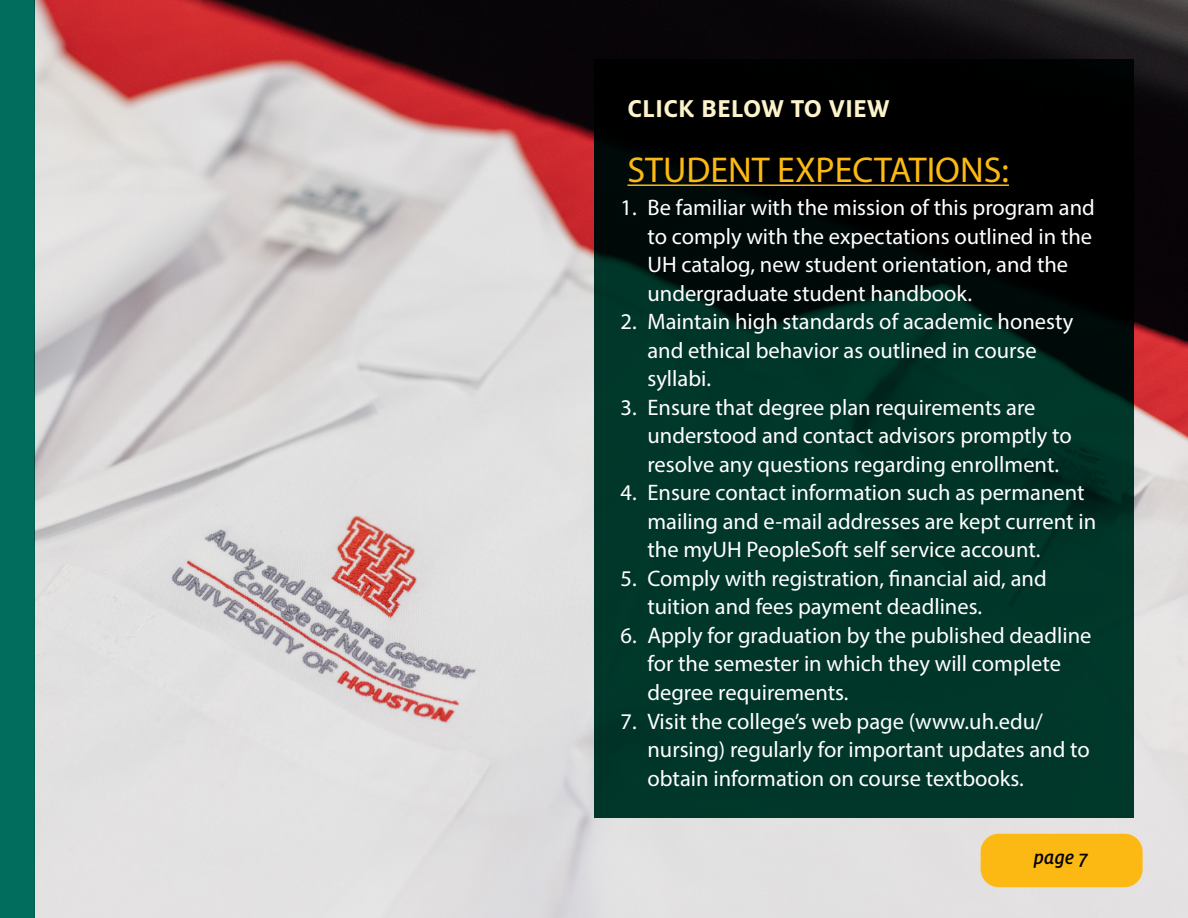
<style>
.page{position:relative;width:1188px;height:918px;background:#fff}
.page>*{position:absolute;margin:0;border:0;box-sizing:border-box;transform-origin:0 0}
.t1{font:36px "Myriad Pro";color:#fdb913}
.t2{font:700 27px "Milo OT";color:#fdf3cb}
.t3{font:22.5px/28.5px "Myriad Pro";color:#fff}
.t4{font:italic 500 21px "Milo OT";color:#000}
</style>
<div class="page">
<img style="left:35px;top:0;width:1153px;height:918px">
<svg style="left:594px;top:59px;width:540px;height:759px;background:#00241c"></svg>
<div style="left:0;top:0;width:35px;height:918px;background:#006d5d"></div>
<div style="left:981px;top:834px;width:162px;height:53px;background:#fdb913;border-radius:18px"></div>
<hr style="left:627px;top:184px;width:382px;height:2px;background:#fdb913">
<p class="t2" style="left:627px;top:93px;width:264px">CLICK BELOW TO VIEW</p>
<h1 class="t1" style="left:627px;top:147px;width:383px">STUDENT EXPECTATIONS:</h1>
<p class="t3" style="left:647px;top:193px;width:449px;text-indent:-27px">1. Be familiar with the mission of this program and to comply with the expectations outlined in the UH catalog, new student orientation, and the undergraduate student handbook.</p>
<p class="t3" style="left:647px;top:307px;width:427px;text-indent:-27px">2. Maintain high standards of academic honesty and ethical behavior as outlined in course syllabi.</p>
<p class="t3" style="left:647px;top:393px;width:426px;text-indent:-27px">3. Ensure that degree plan requirements are understood and contact advisors promptly to resolve any questions regarding enrollment.</p>
<p class="t3" style="left:647px;top:478px;width:450px;text-indent:-27px">4. Ensure contact information such as permanent mailing and e-mail addresses are kept current in the myUH PeopleSoft self service account.</p>
<p class="t3" style="left:647px;top:564px;width:401px;text-indent:-27px">5. Comply with registration, financial aid, and tuition and fees payment deadlines.</p>
<p class="t3" style="left:647px;top:621px;width:445px;text-indent:-27px">6. Apply for graduation by the published deadline for the semester in which they will complete degree requirements.</p>
<p class="t3" style="left:647px;top:706px;width:444px;text-indent:-27px">7. Visit the college’s web page (www.uh.edu/ nursing) regularly for important updates and to obtain information on course textbooks.</p>
<p class="t4" style="left:1034px;top:846px;width:56px">page 7</p>
</div>
